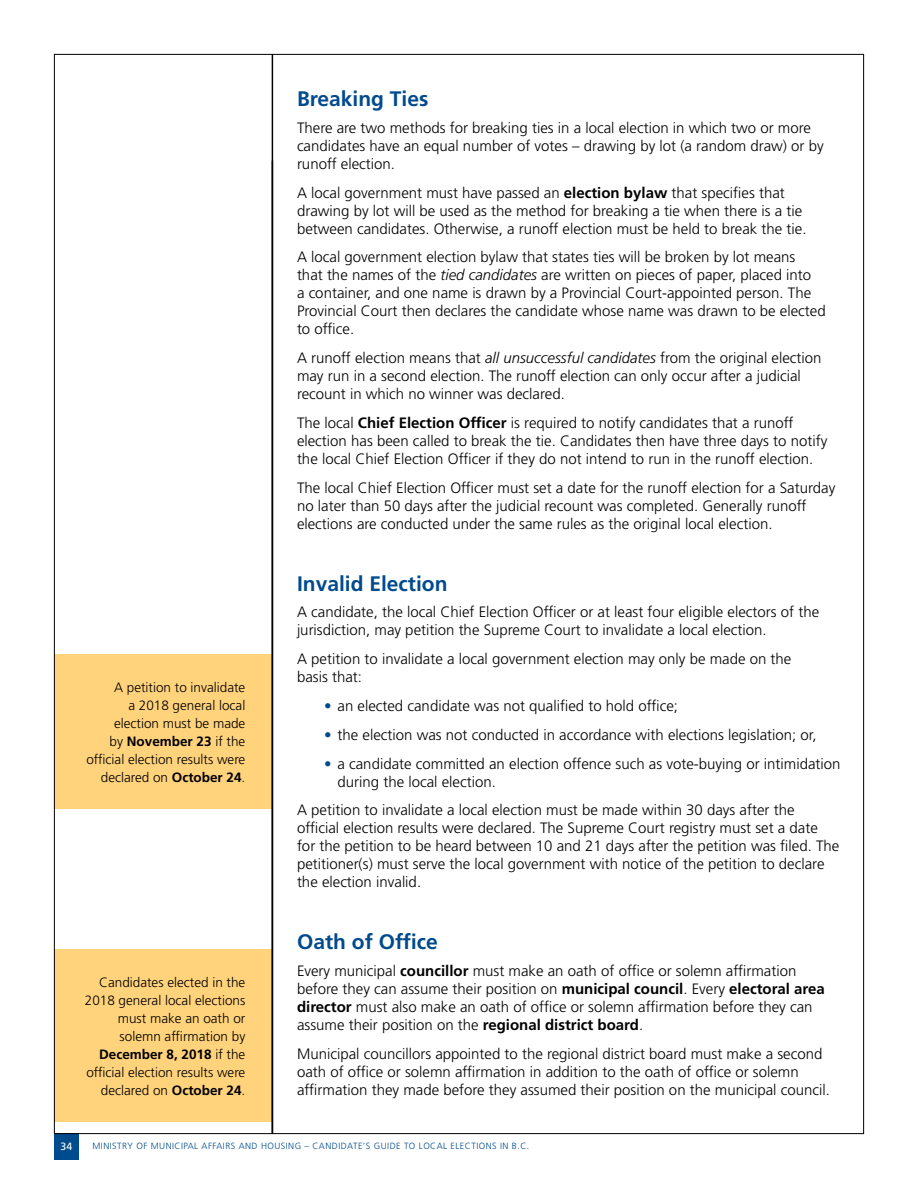
<style>
.page{position:relative;width:918px;height:1188px;background:#fff}
.page>*{position:absolute;margin:0;border:0;box-sizing:border-box;transform-origin:0 0}
.t1{font:700 21px "Frutiger LT Std";color:#004b8d}
.t2{font:300 15px/18px "Frutiger LT Std";color:#000}
.t3{font:300 13.5px/18px "Frutiger LT Std";color:#000;text-align:right}
.t4{font:10.5px "Frutiger LT Std";color:#fff}
.t5{font:300 9px "Frutiger LT Std";letter-spacing:.05em;color:#004b8d}
.s1{font-weight:700}
.s2{font-style:italic}
.s3{color:#004b8d}
</style>
<div class="page">
<div style="left:54px;top:1133px;width:25px;height:27px;background:#004b8d"></div>
<div style="left:54px;top:654px;width:218px;height:155px;background:#ffd27c"></div>
<div style="left:54px;top:950px;width:218px;height:172px;background:#ffd27c"></div>
<hr style="left:272px;top:54px;width:1px;height:1080px;background:#000">
<p class="t3" style="left:86px;top:678px;width:161px">A petition to invalidate<br>a 2018 general local election must be made<br>by <span class="s1">November 23</span> if the official election results were declared on <span class="s1">October 24</span>.</p>
<p class="t3" style="left:85px;top:973px;width:162px">Candidates elected in the<br>2018 general local elections must make an oath or solemn affirmation by<br><span class="s1">December 8, 2018</span> if the official election results were declared on <span class="s1">October 24</span>.</p>
<h1 class="t1" style="left:297px;top:86px;width:133px">Breaking Ties</h1>
<p class="t2" style="left:297px;top:119px;width:528px">There are two methods for breaking ties in a local election in which two or more candidates have an equal number of votes – drawing by lot (a random draw) or by runoff election.</p>
<p class="t2" style="left:297px;top:184px;width:511px">A local government must have passed an <span class="s1">election bylaw</span> that specifies that drawing by lot will be used as the method for breaking a tie when there is a tie between candidates. Otherwise, a runoff election must be held to break the tie.</p>
<p class="t2" style="left:297px;top:248px;width:530px">A local government election bylaw that states ties will be broken by lot means<br>that the names of the <span class="s2">tied candidates</span> are written on pieces of paper, placed into<br>a container, and one name is drawn by a Provincial Court-appointed person. The Provincial Court then declares the candidate whose name was drawn to be elected to office.</p>
<p class="t2" style="left:297px;top:349px;width:526px">A runoff election means that <span class="s2">all unsuccessful candidates</span> from the original election may run in a second election. The runoff election can only occur after a judicial recount in which no winner was declared.</p>
<p class="t2" style="left:297px;top:414px;width:532px">The local <span class="s1">Chief Election Officer</span> is required to notify candidates that a runoff election has been called to break the tie. Candidates then have three days to notify the local Chief Election Officer if they do not intend to run in the runoff election.</p>
<p class="t2" style="left:297px;top:479px;width:540px">The local Chief Election Officer must set a date for the runoff election for a Saturday no later than 50 days after the judicial recount was completed. Generally runoff elections are conducted under the same rules as the original local election.</p>
<h1 class="t1" style="left:297px;top:571px;width:152px">Invalid Election</h1>
<p class="t2" style="left:297px;top:604px;width:524px">A candidate, the local Chief Election Officer or at least four eligible electors of the jurisdiction, may petition the Supreme Court to invalidate a local election.</p>
<p class="t2" style="left:297px;top:650px;width:496px">A petition to invalidate a local government election may only be made on the basis that:</p>
<p class="t2" style="left:324px;top:697px;width:356px"><span class="s3">•</span> an elected candidate was not qualified to hold office;</p>
<p class="t2" style="left:324px;top:726px;width:494px"><span class="s3">•</span> the election was not conducted in accordance with elections legislation; or,</p>
<p class="t2" style="left:338px;top:755px;width:505px;text-indent:-14px"><span class="s3">•</span> a candidate committed an election offence such as vote-buying or intimidation during the local election.</p>
<p class="t2" style="left:297px;top:802px;width:544px">A petition to invalidate a local election must be made within 30 days after the official election results were declared. The Supreme Court registry must set a date for the petition to be heard between 10 and 21 days after the petition was filed. The petitioner(s) must serve the local government with notice of the petition to declare the election invalid.</p>
<h1 class="t1" style="left:297px;top:930px;width:142px">Oath of Office</h1>
<p class="t2" style="left:297px;top:962px;width:529px">Every municipal <span class="s1">councillor</span> must make an oath of office or solemn affirmation before they can assume their position on <span class="s1">municipal council</span>. Every <span class="s1">electoral area director</span> must also make an oath of office or solemn affirmation before they can assume their position on the <span class="s1">regional district board</span>.</p>
<p class="t2" style="left:297px;top:1045px;width:534px">Municipal councillors appointed to the regional district board must make a second oath of office or solemn affirmation in addition to the oath of office or solemn affirmation they made before they assumed their position on the municipal council.</p>
<p class="t4" style="left:61px;top:1140px;width:13px">34</p>
<p class="t5" style="left:92px;top:1141px;width:438px">MINISTRY OF MUNICIPAL AFFAIRS AND HOUSING – CANDIDATE’S GUIDE TO LOCAL ELECTIONS IN B.C.</p>
</div>
